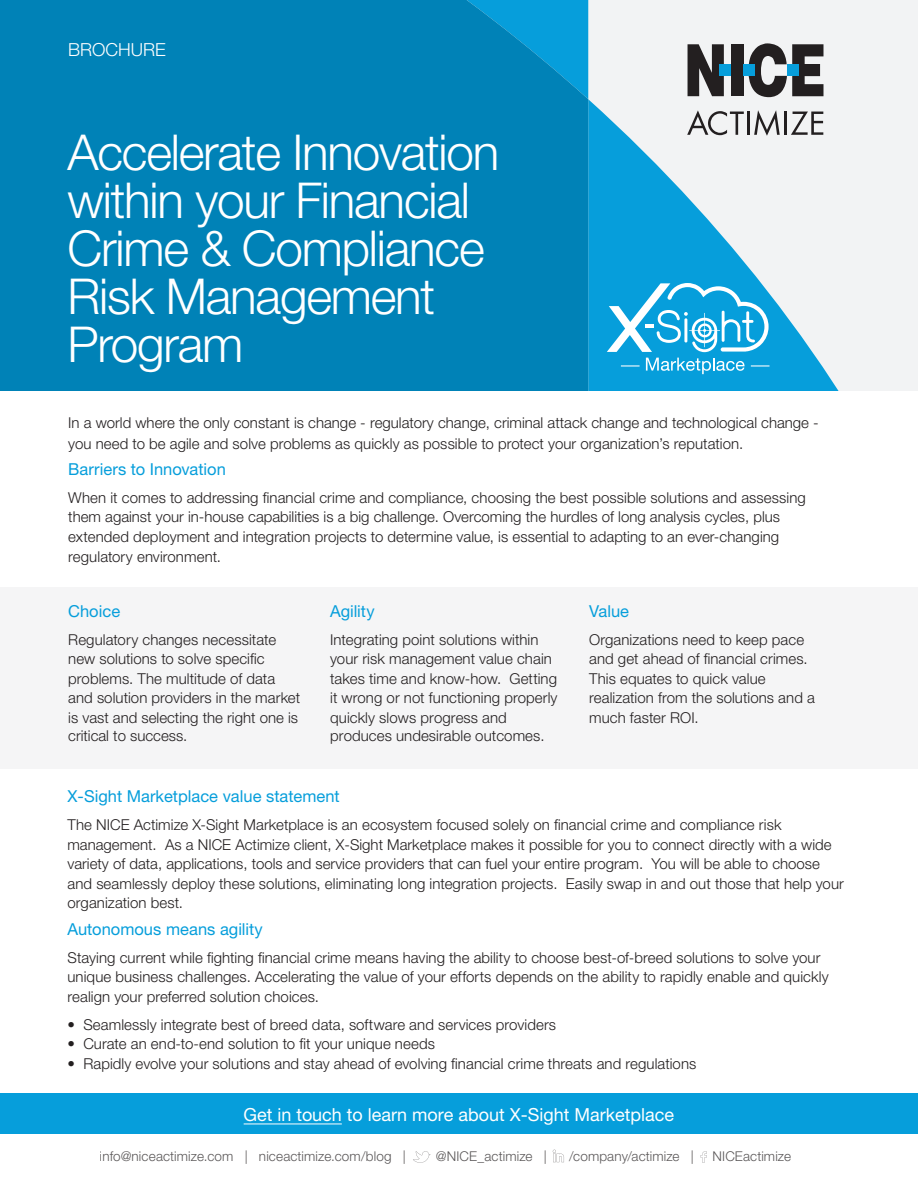
<style>
.page{position:relative;width:918px;height:1188px;background:#fff}
.page>*{position:absolute;margin:0;border:0;box-sizing:border-box;transform-origin:0 0}
.t1{font:300 49.5px/48px "Helvetica Neue LT Pro";letter-spacing:-.025em;color:#fff}
.AboutText-9_13_light{font:18px "Helvetica Neue LT Pro";color:#fff}
.t2{font:300 18px "Helvetica Neue LT Pro";color:#fff}
.AboutText-9_13_light-2{font:16.5px "Helvetica Neue LT Pro";color:#069edb}
.AboutText-9_13_light-3{font:300 15px/19.5px "Helvetica Neue LT Pro";letter-spacing:.005em;color:#231f20}
.t3{font:300 13.5px "Helvetica Neue LT Pro";letter-spacing:.01em;color:#231f20}
</style>
<div class="page">
<div style="left:0;top:580px;width:918px;height:190px;background:#f5f5f6"></div>
<div style="left:0;top:0;width:918px;height:446px;background:#f2f3f4"></div>
<svg style="left:588px;top:99px;width:330px;height:293px"></svg>
<div style="left:0;top:0;width:588px;height:392px;background:#0082b7"></div>
<div style="left:0;top:392px;width:918px;height:195px;background:#fff"></div>
<div style="left:0;top:1094px;width:918px;height:40px;background:#069edb"></div>
<svg style="left:413px;top:1151px;width:17px;height:12px"></svg>
<svg style="left:553px;top:1150px;width:11px;height:12px"></svg>
<svg style="left:701px;top:1151px;width:6px;height:12px"></svg>
<svg style="left:748px;top:43px;width:75px;height:54px"></svg>
<div style="left:731px;top:44px;width:13px;height:52px;background:#231f20"></div>
<svg style="left:688px;top:44px;width:36px;height:52px"></svg>
<div style="left:787px;top:64px;width:11px;height:12px;background:#069edb"></div>
<div style="left:744px;top:64px;width:11px;height:12px;background:#069edb"></div>
<div style="left:720px;top:64px;width:11px;height:12px;background:#069edb"></div>
<svg style="left:687px;top:110px;width:57px;height:25px"></svg>
<hr style="left:747px;top:112px;width:3px;height:23px;background:#231f20">
<svg style="left:754px;top:110px;width:26px;height:26px"></svg>
<hr style="left:784px;top:112px;width:3px;height:23px;background:#231f20">
<svg style="left:791px;top:112px;width:32px;height:23px"></svg>
<svg style="left:607px;top:283px;width:162px;height:69px"></svg>
<svg style="left:646px;top:358px;width:99px;height:16px;background:#4ab8e4"></svg>
<svg style="left:751px;top:365px;width:19px;height:2px"></svg>
<svg style="left:621px;top:365px;width:19px;height:2px"></svg>
<hr style="left:244px;top:1123px;width:98px;height:1px;background:#fff">
<p class="t2" style="left:68px;top:38px;width:99px">BROCHURE</p>
<p class="t1" style="left:68px;top:128px;width:433px">Accelerate Innovation within your Financial<br>Crime &amp; Compliance<br>Risk Management<br>Program</p>
<p class="AboutText-9_13_light-3" style="left:68px;top:412px;width:752px;line-height:20.5px">In a world where the only constant is change - regulatory change, criminal attack change and technological change - you need to be agile and solve problems as quickly as possible to protect your organization’s reputation.</p>
<p class="AboutText-9_13_light-2" style="left:68px;top:460px;width:159px">Barriers to Innovation</p>
<p class="AboutText-9_13_light-3" style="left:68px;top:488px;width:739px;line-height:18.5px">When it comes to addressing financial crime and compliance, choosing the best possible solutions and assessing them against your in-house capabilities is a big challenge. Overcoming the hurdles of long analysis cycles, plus</p>
<p class="AboutText-9_13_light-3" style="left:68px;top:527px;width:713px">extended deployment and integration projects to determine value, is essential to adapting to an ever-changing regulatory environment.</p>
<p class="AboutText-9_13_light-2" style="left:68px;top:601px;width:53px">Choice</p>
<p class="AboutText-9_13_light-3" style="left:68px;top:629px;width:233px">Regulatory changes necessitate new solutions to solve specific problems. The multitude of data and solution providers in the market is vast and selecting the right one is critical to success.</p>
<p class="AboutText-9_13_light-2" style="left:330px;top:601px;width:46px">Agility</p>
<p class="AboutText-9_13_light-3" style="left:330px;top:629px;width:229px">Integrating point solutions within your risk management value chain takes time and know-how. Getting it wrong or not functioning properly quickly slows progress and produces undesirable outcomes.</p>
<p class="AboutText-9_13_light-2" style="left:589px;top:601px;width:41px">Value</p>
<p class="AboutText-9_13_light-3" style="left:589px;top:629px;width:227px">Organizations need to keep pace and get ahead of financial crimes.<br>This equates to quick value realization from the solutions and a much faster ROI.</p>
<p class="AboutText-9_13_light-2" style="left:68px;top:787px;width:274px">X-Sight Marketplace value statement</p>
<p class="AboutText-9_13_light-3" style="left:68px;top:815px;width:778px">The NICE Actimize X-Sight Marketplace is an ecosystem focused solely on financial crime and compliance risk management. As a NICE Actimize client, X-Sight Marketplace makes it possible for you to connect directly with a wide variety of data, applications, tools and service providers that can fuel your entire program. You will be able to choose and seamlessly deploy these solutions, eliminating long integration projects. Easily swap in and out those that help your organization best.</p>
<p class="AboutText-9_13_light-2" style="left:67px;top:919px;width:197px">Autonomous means agility</p>
<p class="AboutText-9_13_light-3" style="left:67px;top:948px;width:763px">Staying current while fighting financial crime means having the ability to choose best-of-breed solutions to solve your unique business challenges. Accelerating the value of your efforts depends on the ability to rapidly enable and quickly realign your preferred solution choices.</p>
<p class="AboutText-9_13_light-3" style="left:68px;top:1015px;width:490px">• Seamlessly integrate best of breed data, software and services providers</p>
<p class="AboutText-9_13_light-3" style="left:68px;top:1034px;width:369px">• Curate an end-to-end solution to fit your unique needs</p>
<p class="AboutText-9_13_light-3" style="left:68px;top:1054px;width:630px">• Rapidly evolve your solutions and stay ahead of evolving financial crime threats and regulations</p>
<p class="AboutText-9_13_light" style="left:244px;top:1104px;width:432px">Get in touch to learn more about X-Sight Marketplace</p>
<p class="t3" style="left:100px;top:1148px;width:308px">info@niceactimize.com | niceactimize.com/blog |</p>
<p class="t3" style="left:436px;top:1148px;width:112px">@NICE_actimize |</p>
<p class="t3" style="left:569px;top:1148px;width:126px">/company/actimize |</p>
<p class="t3" style="left:713px;top:1148px;width:80px">NICEactimize</p>
</div>
